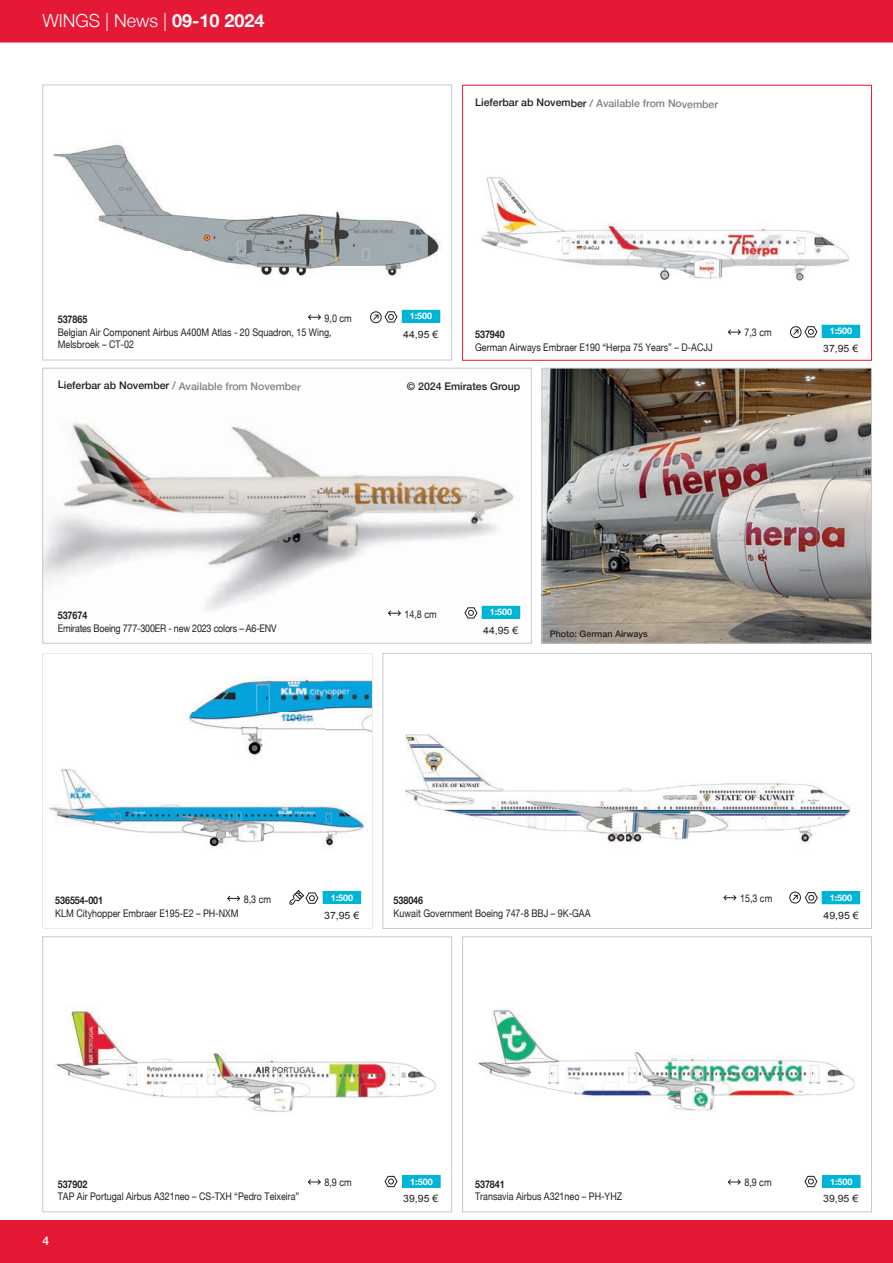
<style>
.page{position:relative;width:893px;height:1263px;background:#fff}
.page>*{position:absolute;margin:0;border:0;box-sizing:border-box;transform-origin:0 0}
.t1{font:300 18px "Helvetica Neue";color:#fff}
.t2{font:500 12px "Helvetica Neue";color:#fff}
.t3{font:10.5px/12.6px "Helvetica Neue";color:#231f20;scale:.85 1}
.t4{font:500 10.5px "Helvetica Neue";color:#808285}
.t5{font:700 10.5px "Helvetica Neue";letter-spacing:-.005em;color:#231f20;scale:.85 1}
.t6{font:10.5px "Helvetica Neue";letter-spacing:-.02em;color:#231f20;scale:.85 1}
.t7{font:500 10.5px "Helvetica Neue";color:#231f20}
.t8{font:10.05px "Arial";color:#231f20;scale:1.04 1}
.t9{font:700 9px "Helvetica Neue";color:#fff}
.t10{font:500 9px "Helvetica Neue";color:#231f20}
.s1{font-weight:700}
.s2{color:#231f20}
</style>
<div class="page">
<div style="left:0;top:0;width:893px;height:43px;background:#e51836"></div>
<div style="left:0;top:1220px;width:893px;height:43px;background:#e51836"></div>
<svg style="left:43px;top:653px;width:329px;height:276px"></svg>
<img style="left:405px;top:734px;width:446px;height:110px">
<div style="left:383px;top:653px;width:489px;height:276px;border:1px solid #c7c8ca"></div>
<img style="left:544px;top:370px;width:326px;height:271px">
<div style="left:542px;top:368px;width:330px;height:275px;border:1px solid #c7c8ca"></div>
<img style="left:53px;top:144px;width:388px;height:132px">
<div style="left:43px;top:85px;width:409px;height:275px;border:1px solid #c7c8ca"></div>
<svg style="left:308px;top:314px;width:13px;height:6px"></svg>
<div style="left:402px;top:310px;width:38px;height:12px;background:#00b4d6"></div>
<div style="left:402px;top:310px;width:38px;height:13px;border:1px solid #00b4d6"></div>
<img style="left:481px;top:177px;width:369px;height:104px">
<div style="left:462px;top:85px;width:410px;height:275px;border:1px solid #e51836"></div>
<svg style="left:728px;top:329px;width:13px;height:6px"></svg>
<div style="left:822px;top:325px;width:38px;height:12px;background:#00b4d6"></div>
<div style="left:822px;top:325px;width:38px;height:13px;border:1px solid #00b4d6"></div>
<img style="left:478px;top:1009px;width:377px;height:103px">
<div style="left:462px;top:936px;width:410px;height:276px;border:1px solid #c7c8ca"></div>
<div style="left:823px;top:1175px;width:37px;height:12px;background:#00b4d6"></div>
<div style="left:822px;top:1175px;width:38px;height:13px;border:1px solid #00b4d6"></div>
<svg style="left:804px;top:1175px;width:14px;height:12px"></svg>
<img style="left:45px;top:423px;width:239px;height:173px">
<img style="left:284px;top:453px;width:232px;height:133px">
<div style="left:43px;top:368px;width:488px;height:275px;border:1px solid #c7c8ca"></div>
<svg style="left:387px;top:610px;width:14px;height:6px"></svg>
<div style="left:482px;top:606px;width:38px;height:12px;background:#00b4d6"></div>
<div style="left:482px;top:606px;width:38px;height:13px;border:1px solid #00b4d6"></div>
<svg style="left:464px;top:607px;width:14px;height:12px"></svg>
<div style="left:790px;top:326px;width:11px;height:12px;border:1px solid #231f20;border-radius:50%"></div>
<svg style="left:792px;top:326px;width:26px;height:12px"></svg>
<svg style="left:727px;top:1179px;width:14px;height:6px"></svg>
<div style="left:370px;top:311px;width:12px;height:12px;border:1px solid #231f20;border-radius:50%"></div>
<svg style="left:373px;top:311px;width:25px;height:12px"></svg>
<div style="left:181px;top:665px;width:191px;height:99px;background:#fff"></div>
<img style="left:181px;top:676px;width:191px;height:80px">
<div style="left:789px;top:892px;width:12px;height:11px;border:1px solid #231f20;border-radius:50%"></div>
<svg style="left:792px;top:894px;width:6px;height:7px"></svg>
<img style="left:54px;top:1007px;width:382px;height:105px">
<div style="left:43px;top:936px;width:409px;height:276px;border:1px solid #c7c8ca"></div>
<div style="left:403px;top:1175px;width:37px;height:12px;background:#00b4d6"></div>
<div style="left:402px;top:1175px;width:39px;height:13px;border:1px solid #00b4d6"></div>
<svg style="left:384px;top:1175px;width:14px;height:12px"></svg>
<svg style="left:308px;top:1179px;width:13px;height:6px"></svg>
<svg style="left:227px;top:895px;width:14px;height:7px"></svg>
<div style="left:323px;top:891px;width:38px;height:12px;background:#00b4d6"></div>
<div style="left:323px;top:891px;width:38px;height:13px;border:1px solid #00b4d6"></div>
<svg style="left:723px;top:895px;width:14px;height:6px"></svg>
<svg style="left:804px;top:892px;width:14px;height:12px"></svg>
<div style="left:822px;top:892px;width:38px;height:12px;background:#00b4d6"></div>
<div style="left:822px;top:891px;width:38px;height:13px;border:1px solid #00b4d6"></div>
<svg style="left:289px;top:890px;width:30px;height:15px"></svg>
<h1 class="t1" style="left:43px;top:6px;width:224px">WINGS | News | <span class="s1">09-10 2024</span></h1>
<p class="t4" style="left:475px;top:92px;width:244px;rotate:1deg"><span class="s2">Lieferbar ab November</span> / Available from November</p>
<p class="t3" style="left:325px;top:311px;width:34px">9,0 cm</p>
<p class="t9" style="left:410px;top:309px;width:24px">1:500</p>
<p class="t5" style="left:58px;top:311px;width:36px">537865</p>
<p class="t3" style="left:58px;top:326px;width:324px">Belgian Air Component Airbus A400M Atlas - 20 Squadron, 15 Wing,<br>Melsbroek – CT-02</p>
<p class="t8" style="left:403px;top:327px;width:35px">44,95 €</p>
<p class="t5" style="left:475px;top:326px;width:36px">537940</p>
<p class="t3" style="left:475px;top:340px;width:281px">German Airways Embraer E190 “Herpa 75 Years” – D-ACJJ</p>
<p class="t4" style="left:58px;top:375px;width:244px;rotate:1deg"><span class="s2">Lieferbar ab November</span> / Available from November</p>
<p class="t7" style="left:407px;top:378px;width:115px">© 2024 Emirates Group</p>
<p class="t3" style="left:744px;top:326px;width:34px">7,3 cm</p>
<p class="t9" style="left:830px;top:324px;width:24px">1:500</p>
<p class="t8" style="left:823px;top:342px;width:35px">37,95 €</p>
<p class="t5" style="left:58px;top:607px;width:36px">537674</p>
<p class="t6" style="left:58px;top:622px;width:259px">Emirates Boeing 777-300ER - new 2023 colors – A6-ENV</p>
<p class="t3" style="left:405px;top:607px;width:39px">14,8 cm</p>
<p class="t9" style="left:490px;top:605px;width:24px">1:500</p>
<p class="t8" style="left:483px;top:623px;width:35px">44,95 €</p>
<p class="t10" style="left:550px;top:627px;width:100px">Photo: German Airways</p>
<p class="t3" style="left:244px;top:893px;width:34px">8,3 cm</p>
<p class="t9" style="left:331px;top:890px;width:24px">1:500</p>
<p class="t5" style="left:394px;top:892px;width:36px">538046</p>
<p class="t3" style="left:394px;top:907px;width:233px">Kuwait Government Boeing 747-8 BBJ – 9K-GAA</p>
<p class="t3" style="left:740px;top:892px;width:39px">15,3 cm</p>
<p class="t9" style="left:830px;top:890px;width:24px">1:500</p>
<p class="t5" style="left:55px;top:892px;width:58px">536554-001</p>
<p class="t3" style="left:55px;top:907px;width:217px">KLM Cityhopper Embraer E195-E2 – PH-NXM</p>
<p class="t8" style="left:324px;top:909px;width:35px">37,95 €</p>
<p class="t8" style="left:824px;top:909px;width:35px">49,95 €</p>
<p class="t3" style="left:324px;top:1176px;width:34px">8,9 cm</p>
<p class="t9" style="left:410px;top:1174px;width:24px">1:500</p>
<p class="t5" style="left:58px;top:1176px;width:36px">537902</p>
<p class="t3" style="left:744px;top:1176px;width:34px">8,9 cm</p>
<p class="t3" style="left:58px;top:1190px;width:286px">TAP Air Portugal Airbus A321neo – CS-TXH “Pedro Teixeira”</p>
<p class="t5" style="left:475px;top:1176px;width:36px">537841</p>
<p class="t3" style="left:475px;top:1190px;width:175px">Transavia Airbus A321neo – PH-YHZ</p>
<p class="t8" style="left:403px;top:1192px;width:35px">39,95 €</p>
<p class="t2" style="left:43px;top:1231px;width:8px">4</p>
<p class="t9" style="left:830px;top:1174px;width:24px">1:500</p>
<p class="t8" style="left:823px;top:1192px;width:35px">39,95 €</p>
</div>
